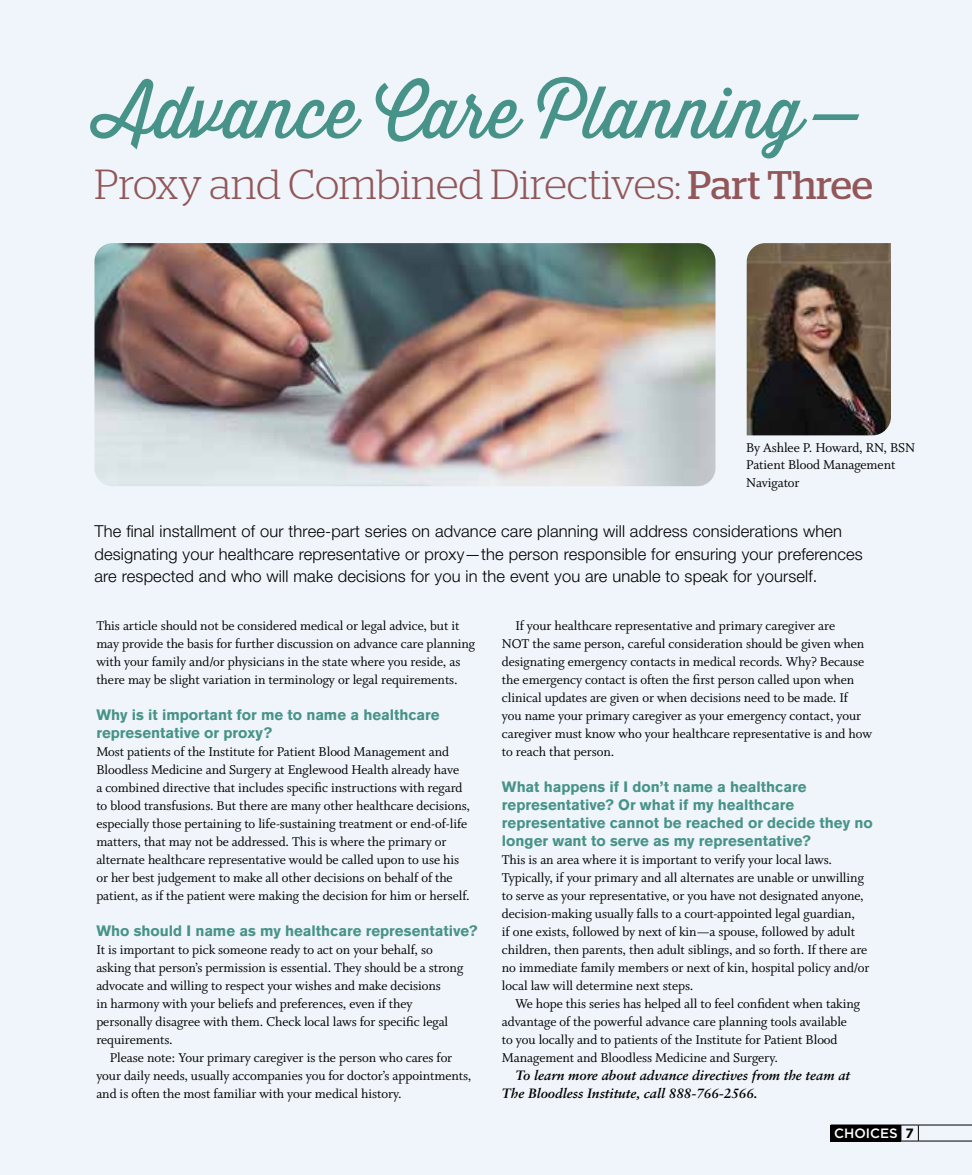
<style>
.page{position:relative;width:972px;height:1175px;background:#fff}
.page>*{position:absolute;margin:0;border:0;box-sizing:border-box;transform-origin:0 0}
.t1{font:71.25px "Thirsty Script";color:#489389}
.t2{font:300 42px "Stag";color:#925759}
.t3{font:300 16.5px/22.5px "Helvetica Neue LT Std";letter-spacing:.01em;color:#000}
.t4{font:700 15px/18px "Akzidenz Grotesk BQ";color:#489389}
.t5{font:14.25px/18px "Whitman Roman Os F";letter-spacing:-.005em;color:#000}
.t6{font:italic 700 13.5px/18px "Sabon";color:#000}
.t7{font:500 13.5px "Gotham";color:#fff}
.s1{font-weight:400;font-size:39.9px}
.s2{font-weight:700;color:#000}
</style>
<div class="page">
<div style="left:0;top:0;width:972px;height:1174px;background:#eff5fa"></div>
<img style="left:747px;top:243px;width:144px;height:192px">
<img style="left:94px;top:243px;width:622px;height:243px">
<div style="left:831px;top:1125px;width:70px;height:16px;background:#000"></div>
<hr style="left:831px;top:1124px;width:70px;height:1px;background:#000">
<hr style="left:918px;top:1124px;width:54px;height:1px;background:#000">
<svg style="left:901px;top:1124px;width:18px;height:17px"></svg>
<hr style="left:918px;top:1140px;width:54px;height:1px;background:#000">
<h1 class="t1" style="left:95px;top:61px;width:771px">Advance Care Planning—</h1>
<h2 class="t2" style="left:94px;top:160px;width:780px">Proxy and Combined Directives: <span class="s1">Part Three</span></h2>
<p class="t5" style="left:746px;top:440px;width:171px;line-height:17.1px">By Ashlee P. Howard, RN, BSN<br>Patient Blood Management<br>Navigator</p>
<p class="t3" style="left:94px;top:520px;width:770px">The final installment of our three-part series on advance care planning will address considerations when designating your healthcare representative or proxy—the person responsible for ensuring your preferences are respected and who will make decisions for you in the event you are unable to speak for yourself.</p>
<p class="t5" style="left:96px;top:617px;width:380px">This article should not be considered medical or legal advice, but it may provide the basis for further discussion on advance care planning with your family and/or physicians in the state where you reside, as there may be slight variation in terminology or legal requirements.</p>
<p class="t4" style="left:96px;top:706px;width:345px">Why is it important for me to name a healthcare representative or proxy?</p>
<p class="t5" style="left:96px;top:743px;width:375px">Most patients of the Institute for Patient Blood Management and Bloodless Medicine and Surgery at Englewood Health already have<br>a combined directive that includes specific instructions with regard to blood transfusions. But there are many other healthcare decisions, especially those pertaining to life-sustaining treatment or end-of-life matters, that may not be addressed. This is where the primary or alternate healthcare representative would be called upon to use his or her best judgement to make all other decisions on behalf of the patient, as if the patient were making the decision for him or herself.</p>
<p class="t4" style="left:96px;top:922px;width:383px">Who should I name as my healthcare representative?</p>
<p class="t5" style="left:96px;top:941px;width:368px">It is important to pick someone ready to act on your behalf, so asking that person’s permission is essential. They should be a strong advocate and willing to respect your wishes and make decisions<br>in harmony with your beliefs and preferences, even if they personally disagree with them. Check local laws for specific legal requirements.</p>
<p class="t5" style="left:96px;top:1049px;width:377px;text-indent:13px">Please note: Your primary caregiver is the person who cares for your daily needs, usually accompanies you for doctor’s appointments, and is often the most familiar with your medical history.</p>
<p class="t5" style="left:502px;top:617px;width:372px;text-indent:13px">If your healthcare representative and primary caregiver are<br>NOT the same person, careful consideration should be given when designating emergency contacts in medical records. Why? Because the emergency contact is often the first person called upon when clinical updates are given or when decisions need to be made. If<br>you name your primary caregiver as your emergency contact, your caregiver must know who your healthcare representative is and how to reach that person.</p>
<p class="t4" style="left:502px;top:778px;width:372px">What happens if I don’t name a healthcare representative? Or what if my healthcare representative cannot be reached or decide they no longer want to serve as my representative?</p>
<p class="t5" style="left:502px;top:851px;width:369px">This is an area where it is important to verify your local laws.<br>Typically, if your primary and all alternates are unable or unwilling to serve as your representative, or you have not designated anyone, decision-making usually falls to a court-appointed legal guardian,<br>if one exists, followed by next of kin—a spouse, followed by adult children, then parents, then adult siblings, and so forth. If there are no immediate family members or next of kin, hospital policy and/or local law will determine next steps.</p>
<p class="t5" style="left:502px;top:995px;width:360px;text-indent:13px">We hope this series has helped all to feel confident when taking advantage of the powerful advance care planning tools available to you locally and to patients of the Institute for Patient Blood Management and Bloodless Medicine and Surgery.</p>
<p class="t6" style="left:502px;top:1066px;width:350px;text-indent:14px">To learn more about advance directives from the team at<br>The Bloodless Institute, call 888-766-2566.</p>
<p class="t7" style="left:834px;top:1124px;width:81px">CHOICES <span class="s2">7</span></p>
</div>
